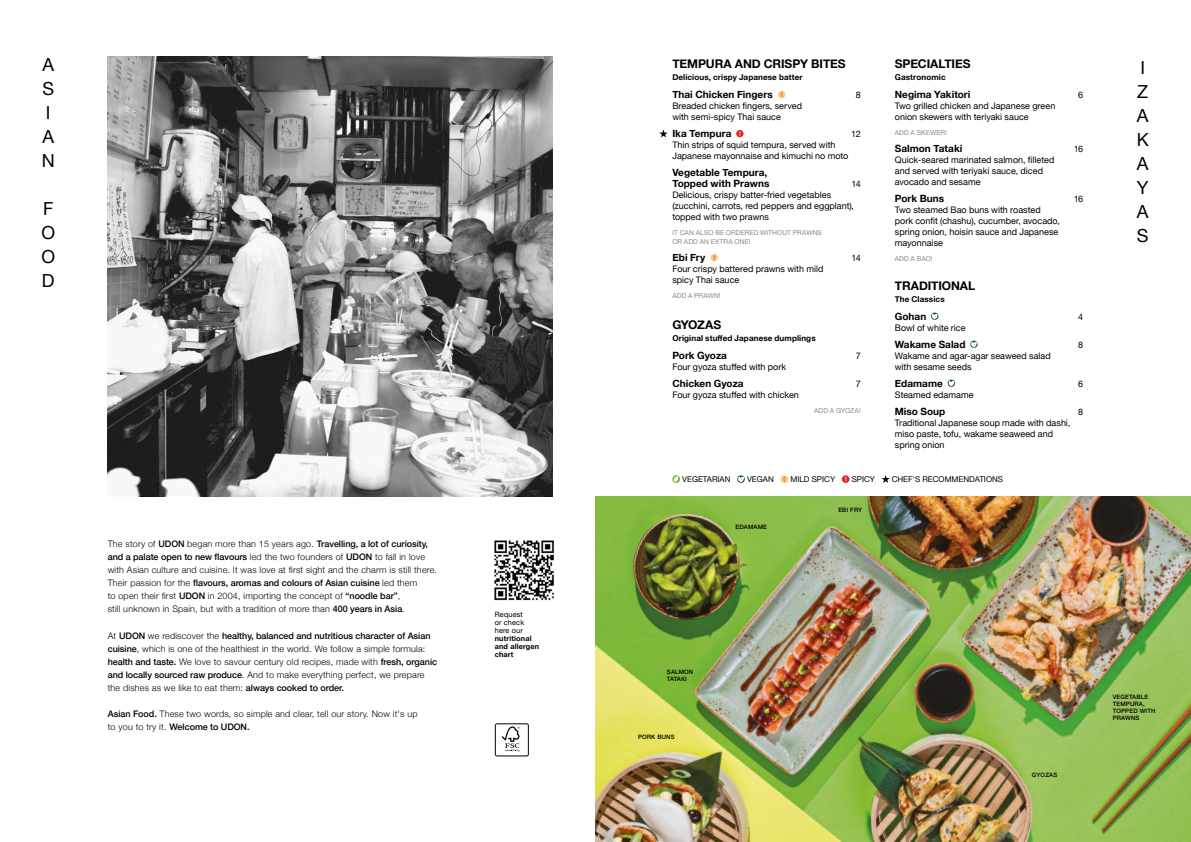
<style>
.page{position:relative;width:1191px;height:842px;background:#fff}
.page>*{position:absolute;margin:0;border:0;box-sizing:border-box;transform-origin:0 0}
.t1{font:18px/24px "Helvetica Neue";color:#000}
.t2{font:700 12px "Helvetica Neue";letter-spacing:-.01em;color:#000}
.t3{font:700 10px/11px "Helvetica Neue";letter-spacing:.005em;color:#000}
.t4{font:300 9px/13px "Helvetica Neue";letter-spacing:.02em;color:#000}
.t5{font:9px/11px "Helvetica Neue";color:#000}
.t6{font:700 8.1px "Helvetica Neue";letter-spacing:.01em;color:#000}
.t7{font:8px "Helvetica Neue";color:#000}
.t8{font:700 7.3px/8px "Helvetica Neue";letter-spacing:.02em;color:#000}
.t9{font:7.3px/8px "Helvetica Neue";letter-spacing:.02em;color:#000}
.t10{font:6.8px/9px "Helvetica Neue";letter-spacing:.01em;color:#878787}
.t11{font:500 6px/7px "Helvetica Neue";letter-spacing:.025em;color:#000}
.s1{font-weight:500}
</style>
<div class="page">
<img style="left:108px;top:57px;width:445px;height:439px">
<svg style="left:495px;top:723px;width:34px;height:33px"></svg>
<img style="left:595px;top:496px;width:596px;height:346px">
<img style="left:494px;top:540px;width:60px;height:61px">
<svg style="left:778px;top:91px;width:7px;height:7px"></svg>
<svg style="left:736px;top:130px;width:7px;height:7px"></svg>
<svg style="left:710px;top:254px;width:8px;height:7px"></svg>
<svg style="left:659px;top:130px;width:8px;height:7px"></svg>
<svg style="left:931px;top:313px;width:7px;height:7px"></svg>
<svg style="left:932px;top:314px;width:5px;height:4px"></svg>
<svg style="left:970px;top:341px;width:7px;height:7px"></svg>
<svg style="left:971px;top:342px;width:5px;height:4px"></svg>
<svg style="left:947px;top:380px;width:8px;height:7px"></svg>
<svg style="left:949px;top:381px;width:4px;height:4px"></svg>
<svg style="left:672px;top:475px;width:8px;height:8px"></svg>
<svg style="left:674px;top:477px;width:4px;height:4px"></svg>
<svg style="left:737px;top:475px;width:8px;height:8px"></svg>
<svg style="left:738px;top:477px;width:5px;height:4px"></svg>
<svg style="left:780px;top:475px;width:8px;height:8px"></svg>
<svg style="left:783px;top:476px;width:2px;height:6px"></svg>
<svg style="left:842px;top:475px;width:7px;height:8px"></svg>
<svg style="left:844px;top:476px;width:2px;height:6px"></svg>
<svg style="left:881px;top:475px;width:8px;height:8px"></svg>
<h1 class="t1" style="left:42px;top:54px;width:14px">A<br>S<br>I<br>A<br>N</h1>
<h1 class="t1" style="left:41px;top:198px;width:15px;text-align:justify">F O O D</h1>
<p class="t4" style="left:108px;top:537px;width:331px">The story of <span class="s1">UDON</span> began more than 15 years ago. <span class="s1">Travelling, a lot of curiosity, and a palate open to new flavours</span> led the two founders of <span class="s1">UDON</span> to fall in love with Asian culture and cuisine. It was love at first sight and the charm is still there.<br>Their passion for the <span class="s1">flavours, aromas and colours of Asian cuisine</span> led them<br>to open their first <span class="s1">UDON</span> in 2004, importing the concept of <span class="s1">“noodle bar”</span>,<br>still unknown in Spain, but with a tradition of more than <span class="s1">400 years in Asia</span>.</p>
<p class="t4" style="left:108px;top:628px;width:331px">At <span class="s1">UDON</span> we rediscover the <span class="s1">healthy, balanced and nutritious character of Asian cuisine</span>, which is one of the healthiest in the world. We follow a simple formula: <span class="s1">health and taste.</span> We love to savour century old recipes, made with <span class="s1">fresh, organic and locally sourced raw produce</span>. And to make everything perfect, we prepare the dishes as we like to eat them: <span class="s1">always cooked to order.</span></p>
<p class="t4" style="left:108px;top:707px;width:311px"><span class="s1">Asian Food.</span> These two words, so simple and clear, tell our story. Now it's up to you to try it. <span class="s1">Welcome to UDON.</span></p>
<p class="t9" style="left:495px;top:611px;width:31px">Request or check here our</p>
<p class="t8" style="left:495px;top:635px;width:46px">nutritional and allergen chart</p>
<h2 class="t2" style="left:672px;top:55px;width:175px">TEMPURA AND CRISPY BITES</h2>
<p class="t6" style="left:672px;top:71px;width:132px">Delicious, crispy Japanese batter</p>
<p class="t3" style="left:672px;top:90px;width:102px">Thai Chicken Fingers</p>
<p class="t5" style="left:855px;top:90px;width:7px">8</p>
<p class="t5" style="left:672px;top:101px;width:131px">Breaded chicken fingers, served with semi-spicy Thai sauce</p>
<p class="t3" style="left:672px;top:129px;width:61px">Ika Tempura</p>
<p class="t5" style="left:851px;top:129px;width:11px">12</p>
<p class="t5" style="left:672px;top:140px;width:178px">Thin strips of squid tempura, served with<br>Japanese mayonnaise and kimuchi no moto</p>
<p class="t3" style="left:672px;top:168px;width:98px">Vegetable Tempura,<br>Topped with Prawns</p>
<p class="t5" style="left:851px;top:179px;width:11px">14</p>
<p class="t5" style="left:672px;top:190px;width:183px">Delicious, crispy batter-fried vegetables (zucchini, carrots, red peppers and eggplant), topped with two prawns</p>
<p class="t10" style="left:672px;top:229px;width:151px">IT CAN ALSO BE ORDERED WITHOUT PRAWNS<br>OR ADD AN EXTRA ONE!</p>
<p class="t3" style="left:672px;top:253px;width:34px">Ebi Fry</p>
<p class="t5" style="left:851px;top:253px;width:11px">14</p>
<p class="t5" style="left:672px;top:264px;width:152px">Four crispy battered prawns with mild spicy Thai sauce</p>
<p class="t10" style="left:672px;top:292px;width:50px">ADD A PRAWN!</p>
<h2 class="t2" style="left:672px;top:315px;width:50px">GYOZAS</h2>
<p class="t6" style="left:672px;top:332px;width:145px">Original stuffed Japanese dumplings</p>
<p class="t3" style="left:672px;top:350px;width:56px">Pork Gyoza</p>
<p class="t5" style="left:855px;top:351px;width:7px">7</p>
<p class="t5" style="left:672px;top:362px;width:115px">Four gyoza stuffed with pork</p>
<p class="t3" style="left:672px;top:378px;width:73px">Chicken Gyoza</p>
<p class="t5" style="left:855px;top:379px;width:7px">7</p>
<p class="t5" style="left:672px;top:390px;width:128px">Four gyoza stuffed with chicken</p>
<p class="t10" style="left:814px;top:407px;width:48px">ADD A GYOZA!</p>
<h2 class="t2" style="left:894px;top:55px;width:77px">SPECIALTIES</h2>
<p class="t6" style="left:894px;top:71px;width:52px">Gastronomic</p>
<p class="t3" style="left:894px;top:90px;width:77px">Negima Yakitori</p>
<p class="t5" style="left:1078px;top:90px;width:7px">6</p>
<p class="t5" style="left:894px;top:101px;width:162px">Two grilled chicken and Japanese green onion skewers with teriyaki sauce</p>
<p class="t10" style="left:894px;top:129px;width:54px">ADD A SKEWER!</p>
<p class="t3" style="left:894px;top:144px;width:69px">Salmon Tataki</p>
<p class="t5" style="left:1073px;top:144px;width:11px">16</p>
<p class="t5" style="left:894px;top:155px;width:161px">Quick-seared marinated salmon, filleted and served with teriyaki sauce, diced avocado and sesame</p>
<p class="t3" style="left:894px;top:194px;width:51px">Pork Buns</p>
<p class="t5" style="left:1073px;top:194px;width:11px">16</p>
<p class="t5" style="left:894px;top:205px;width:167px">Two steamed Bao buns with roasted pork confit (chashu), cucumber, avocado, spring onion, hoisin sauce and Japanese mayonnaise</p>
<p class="t10" style="left:894px;top:255px;width:39px">ADD A BAO!</p>
<h2 class="t2" style="left:894px;top:276px;width:82px">TRADITIONAL</h2>
<p class="t6" style="left:894px;top:293px;width:51px">The Classics</p>
<p class="t3" style="left:894px;top:311px;width:33px">Gohan</p>
<p class="t5" style="left:1078px;top:312px;width:7px">4</p>
<p class="t5" style="left:894px;top:323px;width:72px">Bowl of white rice</p>
<p class="t3" style="left:894px;top:339px;width:72px">Wakame Salad</p>
<p class="t5" style="left:1078px;top:340px;width:7px">8</p>
<p class="t5" style="left:894px;top:351px;width:157px">Wakame and agar-agar seaweed salad with sesame seeds</p>
<p class="t3" style="left:894px;top:378px;width:50px">Edamame</p>
<p class="t5" style="left:1078px;top:379px;width:7px">6</p>
<p class="t5" style="left:894px;top:390px;width:80px">Steamed edamame</p>
<p class="t3" style="left:894px;top:406px;width:52px">Miso Soup</p>
<p class="t5" style="left:1078px;top:407px;width:7px">8</p>
<p class="t5" style="left:894px;top:418px;width:177px">Traditional Japanese soup made with dashi, miso paste, tofu, wakame seaweed and spring onion</p>
<p class="t7" style="left:682px;top:473px;width:50px">VEGETARIAN</p>
<p class="t7" style="left:747px;top:473px;width:28px">VEGAN</p>
<p class="t7" style="left:790px;top:473px;width:46px">MILD SPICY</p>
<p class="t7" style="left:851px;top:473px;width:25px">SPICY</p>
<p class="t7" style="left:891px;top:473px;width:113px">CHEF'S RECOMMENDATIONS</p>
<p class="t11" style="left:735px;top:523px;width:33px">EDAMAME</p>
<p class="t11" style="left:838px;top:506px;width:25px">EBI FRY</p>
<h1 class="t1" style="left:1136px;top:56px;width:14px">I<br>Z<br>A<br>K<br>A<br>Y<br>A<br>S</h1>
<p class="t11" style="left:667px;top:668px;width:28px">SALMON<br>TATAKI</p>
<p class="t11" style="left:638px;top:733px;width:38px">PORK BUNS</p>
<p class="t11" style="left:1031px;top:771px;width:27px">GYOZAS</p>
<p class="t11" style="left:1112px;top:693px;width:44px">VEGETABLE<br>TEMPURA,<br>TOPPED WITH<br>PRAWNS</p>
</div>
